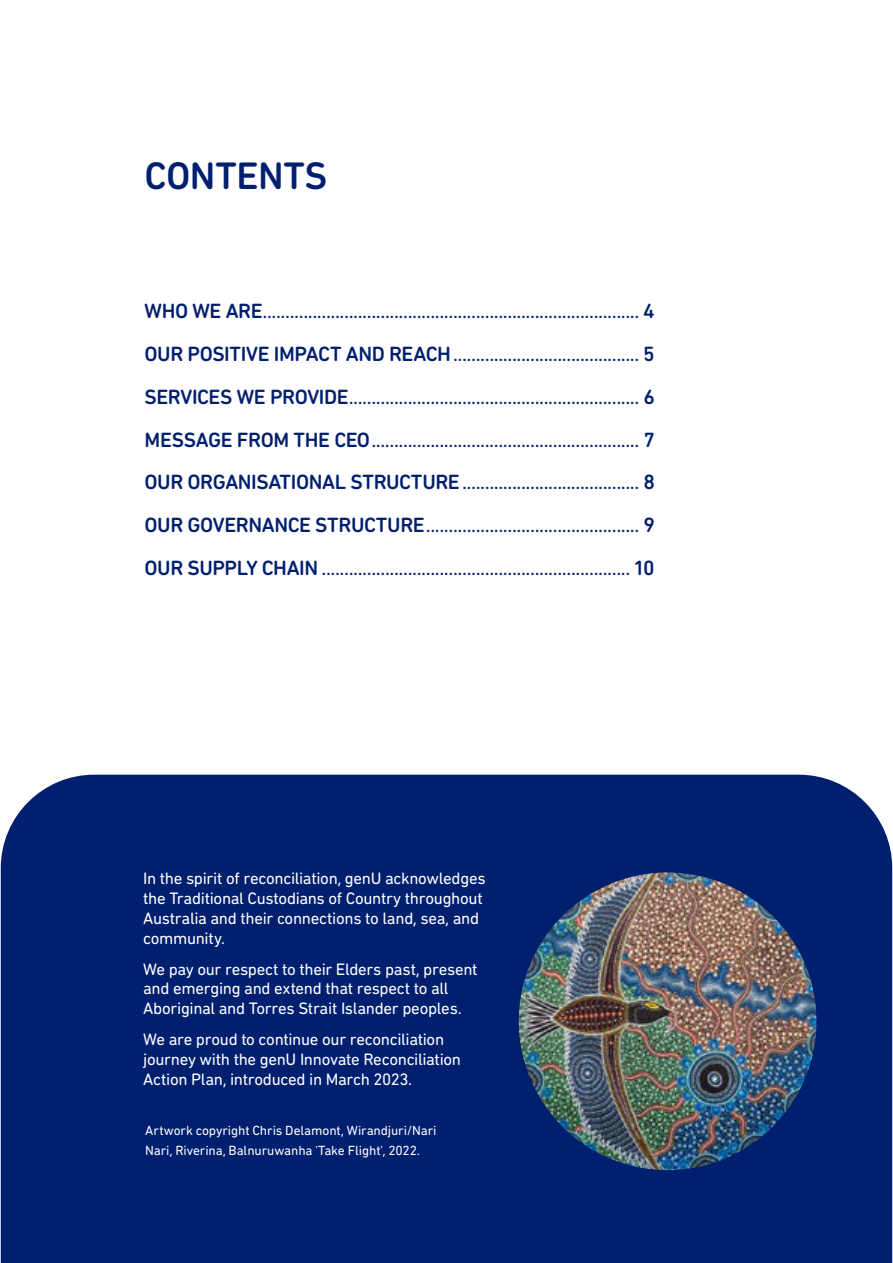
<style>
.page{position:relative;width:893px;height:1263px;background:#fff}
.page>*{position:absolute;margin:0;border:0;box-sizing:border-box;transform-origin:0 0}
.t1{font:500 39px "DIN Next Rounded LT Pro";letter-spacing:-.01em;color:#001f6f}
.t2{font:21px/42.8px "DIN Next Rounded LT Pro";color:#001f6f;text-align:justify}
.Body{font:16.8px/20px "DIN Next Rounded LT Pro";letter-spacing:-.02em;color:#fff}
.Body-2{font:13.5px/19.8px "DIN Next Rounded LT Pro";letter-spacing:-.01em;color:#fff}
.s1{font-weight:500}
</style>
<div class="page">
<div style="left:1px;top:775px;width:891px;height:488px;background:#001f6f"></div>
<img style="left:519px;top:872px;width:297px;height:298px;border-radius:149px">
<h2 class="t1" style="left:145px;top:153px;width:184px">CONTENTS</h2>
<p class="t2" style="left:145px;top:290px;width:512px"><span class="s1">WHO WE ARE</span>................................................................................... <span class="s1">4<br>OUR POSITIVE IMPACT AND REACH</span>......................................... <span class="s1">5<br>SERVICES WE PROVIDE</span>................................................................ <span class="s1">6<br>MESSAGE FROM THE CEO</span>........................................................... <span class="s1">7<br>OUR ORGANISATIONAL STRUCTURE</span>....................................... <span class="s1">8<br>OUR GOVERNANCE STRUCTURE</span>............................................... <span class="s1">9<br>OUR SUPPLY CHAIN</span> .................................................................... <span class="s1">10</span></p>
<p class="Body" style="left:143px;top:868px;width:344px">In the spirit of reconciliation, genU acknowledges the Traditional Custodians of Country throughout Australia and their connections to land, sea, and community.</p>
<p class="Body" style="left:143px;top:959px;width:336px">We pay our respect to their Elders past, present and emerging and extend that respect to all<br>Aboriginal and Torres Strait Islander peoples.</p>
<p class="Body" style="left:143px;top:1029px;width:319px">We are proud to continue our reconciliation journey with the genU Innovate Reconciliation<br>Action Plan, introduced in March 2023.</p>
<p class="Body-2" style="left:145px;top:1120px;width:293px">Artwork copyright Chris Delamont, Wirandjuri/Nari<br>Nari, Riverina, Balnuruwanha 'Take Flight', 2022.</p>
</div>
